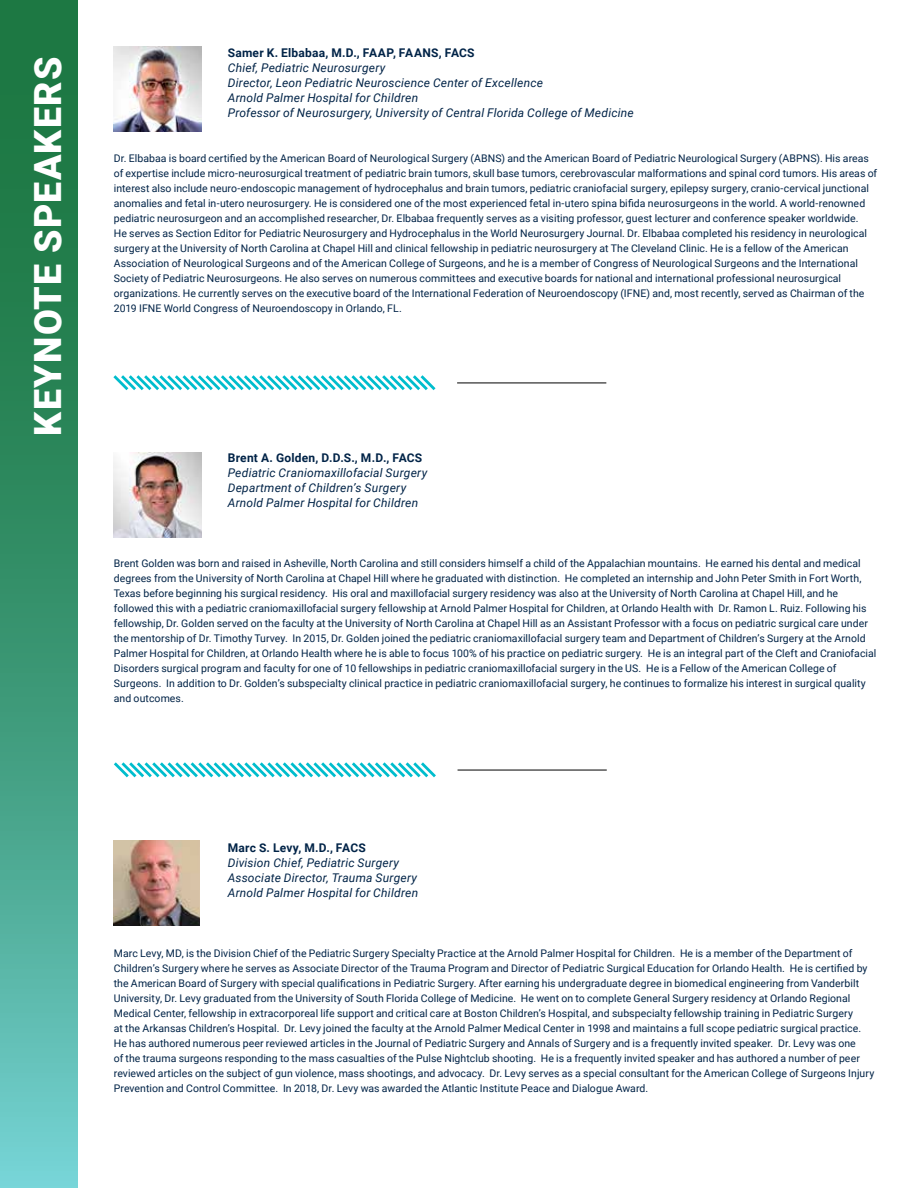
<style>
.page{position:relative;width:918px;height:1188px;background:#fff}
.page>*{position:absolute;margin:0;border:0;box-sizing:border-box;transform-origin:0 0}
.t1{font:900 37.5px "Roboto";letter-spacing:.035em;color:#fff}
.t2{font:italic 12px/15px "Roboto";letter-spacing:.015em;color:#002347}
.t3{font:700 12px "Roboto";letter-spacing:.02em;color:#002347}
.t4{font:10.5px/15px "Roboto";letter-spacing:.005em;color:#002347}
</style>
<div class="page">
<img style="left:114px;top:46px;width:87px;height:86px">
<img style="left:114px;top:453px;width:87px;height:85px">
<svg style="left:0;top:0;width:77px;height:1188px;background:#3b9776"></svg>
<svg style="left:113px;top:375px;width:323px;height:16px"></svg>
<hr style="left:457px;top:383px;width:149px;height:1px;background:#000">
<svg style="left:114px;top:762px;width:322px;height:16px"></svg>
<hr style="left:458px;top:770px;width:149px;height:1px;background:#000">
<img style="left:114px;top:840px;width:86px;height:85px">
<h1 class="t1" style="left:22px;top:436px;width:380px;rotate:-90deg">KEYNOTE SPEAKERS</h1>
<p class="t3" style="left:228px;top:44px;width:248px">Samer K. Elbabaa, M.D., FAAP, FAANS, FACS</p>
<p class="t2" style="left:228px;top:59px;width:408px">Chief, Pediatric Neurosurgery<br>Director, Leon Pediatric Neuroscience Center of Excellence<br>Arnold Palmer Hospital for Children<br>Professor of Neurosurgery, University of Central Florida College of Medicine</p>
<p class="t4" style="left:114px;top:150px;width:765px">Dr. Elbabaa is board certified by the American Board of Neurological Surgery (ABNS) and the American Board of Pediatric Neurological Surgery (ABPNS). His areas of expertise include micro-neurosurgical treatment of pediatric brain tumors, skull base tumors, cerebrovascular malformations and spinal cord tumors. His areas of interest also include neuro-endoscopic management of hydrocephalus and brain tumors, pediatric craniofacial surgery, epilepsy surgery, cranio-cervical junctional anomalies and fetal in-utero neurosurgery. He is considered one of the most experienced fetal in-utero spina bifida neurosurgeons in the world. A world-renowned pediatric neurosurgeon and an accomplished researcher, Dr. Elbabaa frequently serves as a visiting professor, guest lecturer and conference speaker worldwide.<br>He serves as Section Editor for Pediatric Neurosurgery and Hydrocephalus in the World Neurosurgery Journal. Dr. Elbabaa completed his residency in neurological surgery at the University of North Carolina at Chapel Hill and clinical fellowship in pediatric neurosurgery at The Cleveland Clinic. He is a fellow of the American Association of Neurological Surgeons and of the American College of Surgeons, and he is a member of Congress of Neurological Surgeons and the International Society of Pediatric Neurosurgeons. He also serves on numerous committees and executive boards for national and international professional neurosurgical organizations. He currently serves on the executive board of the International Federation of Neuroendoscopy (IFNE) and, most recently, served as Chairman of the 2019 IFNE World Congress of Neuroendoscopy in Orlando, FL.</p>
<p class="t3" style="left:228px;top:449px;width:196px">Brent A. Golden, D.D.S., M.D., FACS</p>
<p class="t2" style="left:228px;top:464px;width:201px">Pediatric Craniomaxillofacial Surgery<br>Department of Children’s Surgery<br>Arnold Palmer Hospital for Children</p>
<p class="t4" style="left:114px;top:555px;width:764px">Brent Golden was born and raised in Asheville, North Carolina and still considers himself a child of the Appalachian mountains. He earned his dental and medical degrees from the University of North Carolina at Chapel Hill where he graduated with distinction. He completed an internship and John Peter Smith in Fort Worth, Texas before beginning his surgical residency. His oral and maxillofacial surgery residency was also at the University of North Carolina at Chapel Hill, and he followed this with a pediatric craniomaxillofacial surgery fellowship at Arnold Palmer Hospital for Children, at Orlando Health with Dr. Ramon L. Ruiz. Following his fellowship, Dr. Golden served on the faculty at the University of North Carolina at Chapel Hill as an Assistant Professor with a focus on pediatric surgical care under the mentorship of Dr. Timothy Turvey. In 2015, Dr. Golden joined the pediatric craniomaxillofacial surgery team and Department of Children’s Surgery at the Arnold Palmer Hospital for Children, at Orlando Health where he is able to focus 100% of his practice on pediatric surgery. He is an integral part of the Cleft and Craniofacial Disorders surgical program and faculty for one of 10 fellowships in pediatric craniomaxillofacial surgery in the US. He is a Fellow of the American College of Surgeons. In addition to Dr. Golden’s subspecialty clinical practice in pediatric craniomaxillofacial surgery, he continues to formalize his interest in surgical quality and outcomes.</p>
<p class="t3" style="left:228px;top:839px;width:140px">Marc S. Levy, M.D., FACS</p>
<p class="t2" style="left:228px;top:854px;width:192px">Division Chief, Pediatric Surgery<br>Associate Director, Trauma Surgery<br>Arnold Palmer Hospital for Children</p>
<p class="t4" style="left:114px;top:945px;width:762px">Marc Levy, MD, is the Division Chief of the Pediatric Surgery Specialty Practice at the Arnold Palmer Hospital for Children. He is a member of the Department of Children’s Surgery where he serves as Associate Director of the Trauma Program and Director of Pediatric Surgical Education for Orlando Health. He is certified by the American Board of Surgery with special qualifications in Pediatric Surgery. After earning his undergraduate degree in biomedical engineering from Vanderbilt University, Dr. Levy graduated from the University of South Florida College of Medicine. He went on to complete General Surgery residency at Orlando Regional Medical Center, fellowship in extracorporeal life support and critical care at Boston Children’s Hospital, and subspecialty fellowship training in Pediatric Surgery<br>at the Arkansas Children’s Hospital. Dr. Levy joined the faculty at the Arnold Palmer Medical Center in 1998 and maintains a full scope pediatric surgical practice.<br>He has authored numerous peer reviewed articles in the Journal of Pediatric Surgery and Annals of Surgery and is a frequently invited speaker. Dr. Levy was one<br>of the trauma surgeons responding to the mass casualties of the Pulse Nightclub shooting. He is a frequently invited speaker and has authored a number of peer reviewed articles on the subject of gun violence, mass shootings, and advocacy. Dr. Levy serves as a special consultant for the American College of Surgeons Injury Prevention and Control Committee. In 2018, Dr. Levy was awarded the Atlantic Institute Peace and Dialogue Award.</p>
</div>
